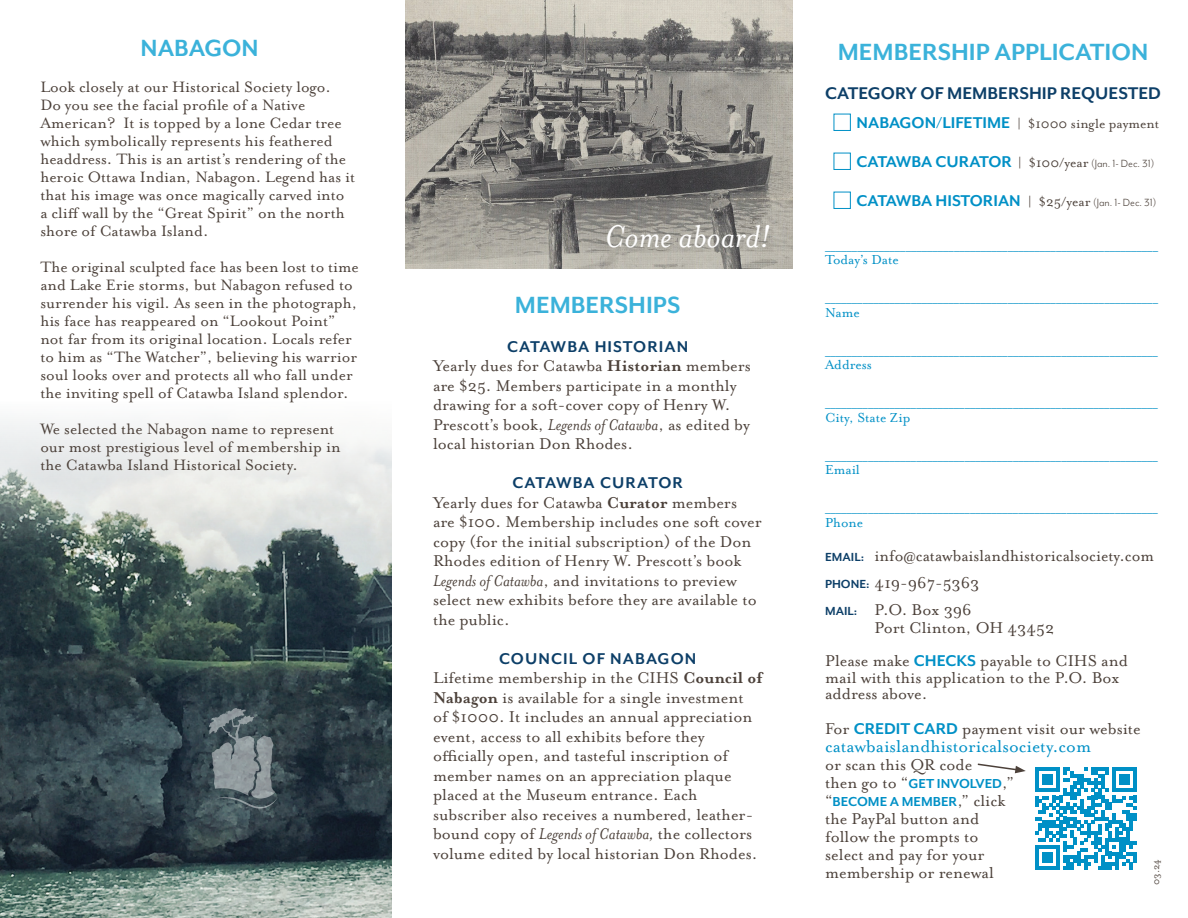
<style>
.page{position:relative;width:1188px;height:918px;background:#fff}
.page>*{position:absolute;margin:0;border:0;box-sizing:border-box;transform-origin:0 0}
.t1{font:italic 36px "Mrs Eaves OT";color:#fff;scale:1.04 1}
.t2{font:700 27px "Mr Eaves Mod OT";color:#3bb2da}
.t3{font:19.5px "Mrs Eaves OT";color:#0090c6}
.t4{font:700 19.5px "Mr Eaves Mod OT";color:#0d3f68}
.t5{font:18px/19.5px "Mrs Eaves OT";color:#4c413a}
.t6{font:700 18px/39px "Mr Eaves Mod OT";color:#0090c6}
.t7{font:700 18px "Mr Eaves Mod OT";letter-spacing:.06em;color:#0d3f68}
.t8{font:17.25px/18px "Mrs Eaves OT";color:#4c413a}
.t9{font:15px/13.5px "Mrs Eaves OT";color:#0090c6}
.t10{font:15px "Mrs Eaves OT";color:#4c413a}
.t11{font:700 15px "Mr Eaves Mod OT";color:#0090c6}
.t12{font:10.5px "Mrs Eaves OT";color:#4c413a}
.s1{font-weight:700}
.s2{font-style:italic}
.s3{font-family:"Mr Eaves Mod OT";font-weight:700;font-size:18px;color:#0090c6}
.s4{font-family:"Mrs Eaves OT";font-weight:400;font-size:15px;color:#4c413a}
.s5{font-weight:400;font-size:12px;color:#4c413a}
.s6{font-family:"Mr Eaves Mod OT";font-weight:700;font-size:13.5px;color:#0d3f68}
.s7{font-family:"Mr Eaves Mod OT";font-weight:700;color:#0090c6}
.s8{font-family:"Mr Eaves Mod OT";font-weight:700;font-size:15px;color:#0090c6}
.s9{font-family:"Mrs Eaves OT";font-weight:400;font-size:18px;color:#4c413a}
</style>
<div class="page">
<svg style="left:1035px;top:768px;width:101px;height:101px"></svg>
<img style="left:0;top:419px;width:392px;height:499px">
<svg style="left:284px;top:735px;width:4px;height:23px"></svg>
<svg style="left:286px;top:766px;width:2px;height:24px"></svg>
<svg style="left:209px;top:708px;width:69px;height:101px;background:#667277"></svg>
<div style="left:834px;top:114px;width:17px;height:17px;border:1px solid #0090c6"></div>
<div style="left:834px;top:153px;width:17px;height:17px;border:1px solid #0090c6"></div>
<div style="left:834px;top:192px;width:17px;height:17px;border:1px solid #0090c6"></div>
<img style="left:406px;top:0;width:386px;height:268px">
<svg style="left:977px;top:763px;width:49px;height:10px"></svg>
<h2 class="t2" style="left:141px;top:32px;width:120px">NABAGON</h2>
<p class="t8" style="left:40px;top:77px;width:316px">Look closely at our Historical Society logo.<br>Do you see the facial profile of a Native American? It is topped by a lone Cedar tree which symbolically represents his feathered headdress. This is an artist’s rendering of the heroic Ottawa Indian, Nabagon. Legend has it that his image was once magically carved into a cliff wall by the “Great Spirit” on the north shore of Catawba Island.</p>
<p class="t8" style="left:40px;top:257px;width:320px">The original sculpted face has been lost to time and Lake Erie storms, but Nabagon refused to surrender his vigil. As seen in the photograph, his face has reappeared on “Lookout Point” not far from its original location. Locals refer to him as “The Watcher”, believing his warrior soul looks over and protects all who fall under the inviting spell of Catawba Island splendor.</p>
<p class="t8" style="left:40px;top:419px;width:302px">We selected the Nabagon name to represent our most prestigious level of membership in the Catawba Island Historical Society.</p>
<h1 class="t1" style="left:605px;top:216px;width:162px">Come aboard!</h1>
<h2 class="t2" style="left:515px;top:289px;width:167px">MEMBERSHIPS</h2>
<p class="t7" style="left:507px;top:336px;width:183px">CATAWBA HISTORIAN</p>
<p class="t5" style="left:433px;top:356px;width:320px">Yearly dues for Catawba <span class="s1">Historian</span> members are $25. Members participate in a monthly drawing for a soft-cover copy of Henry W.<br>Prescott’s book, <span class="s2">Legends of Catawba</span>, as edited by local historian Don Rhodes.</p>
<p class="t7" style="left:512px;top:473px;width:172px">CATAWBA CURATOR</p>
<p class="t5" style="left:433px;top:492px;width:330px">Yearly dues for Catawba <span class="s1">Curator</span> members are $100. Membership includes one soft cover copy (for the initial subscription) of the Don Rhodes edition of Henry W. Prescott’s book <span class="s2">Legends of Catawba</span>, and invitations to preview select new exhibits before they are available to the public.</p>
<p class="t7" style="left:499px;top:648px;width:199px">COUNCIL OF NABAGON</p>
<p class="t5" style="left:433px;top:668px;width:331px">Lifetime membership in the CIHS <span class="s1">Council of Nabagon</span> is available for a single investment of $1000. It includes an annual appreciation event, access to all exhibits before they officially open, and tasteful inscription of member names on an appreciation plaque placed at the Museum entrance. Each subscriber also receives a numbered, leather&shy;bound copy of <span class="s2">Legends of Catawba,</span> the collectors volume edited by local historian Don Rhodes.</p>
<h2 class="t2" style="left:838px;top:37px;width:312px">MEMBERSHIP APPLICATION</h2>
<p class="t4" style="left:825px;top:82px;width:337px">CATEGORY OF MEMBERSHIP REQUESTED</p>
<p class="t10" style="left:857px;top:115px;width:304px"><span class="s3">NABAGON/LIFETIME</span> | $1000 single payment</p>
<p class="t6" style="left:857px;top:142px;width:301px">CATAWBA CURATOR <span class="s4">| $100/year</span> <span class="s5">(Jan. 1- Dec. 31)<br></span>CATAWBA HISTORIAN <span class="s4">| $25/year</span> <span class="s5">(Jan. 1- Dec. 31)</span></p>
<p class="t9" style="left:825px;top:239px;width:334px">______________________________________________________________<br>Today’s Date</p>
<p class="t9" style="left:825px;top:292px;width:334px">______________________________________________________________<br>Name</p>
<p class="t9" style="left:825px;top:344px;width:334px">______________________________________________________________<br>Address</p>
<p class="t9" style="left:825px;top:397px;width:334px">______________________________________________________________<br>City, State Zip</p>
<p class="t9" style="left:825px;top:449px;width:334px">______________________________________________________________<br>Email</p>
<p class="t9" style="left:825px;top:502px;width:334px">______________________________________________________________<br>Phone</p>
<p class="t5" style="left:825px;top:542px;width:331px;line-height:27px"><span class="s6">EMAIL:</span> info@catawbaislandhistoricalsociety.com<br><span class="s6">PHONE:</span> 419-967-5363<br><span class="s6">MAIL:</span> P.O. Box 396</p>
<p class="t5" style="left:825px;top:611px;width:304px;line-height:33px;text-indent:50px">Port Clinton, OH 43452<br>Please make <span class="s7">CHECKS</span> payable to CIHS and</p>
<p class="t5" style="left:825px;top:669px;width:296px;line-height:16.5px">mail with this application to the P.O. Box address above.</p>
<p class="t5" style="left:825px;top:719px;width:317px">For <span class="s7">CREDIT CARD</span> payment visit our website</p>
<p class="t3" style="left:825px;top:735px;width:268px">catawbaislandhistoricalsociety.com</p>
<p class="t5" style="left:825px;top:755px;width:190px;line-height:18px">or scan this QR code<br>then go to “<span class="s8">GET INVOLVED</span>,”</p>
<p class="t11" style="left:825px;top:793px;width:182px"><span class="s9">“</span>BECOME A MEMBER<span class="s9">,” click</span></p>
<p class="t5" style="left:825px;top:809px;width:170px;line-height:18px">the PayPal button and follow the prompts to select and pay for your membership or renewal</p>
<p class="t12" style="left:1150px;top:885px;width:27px;rotate:-90deg">03.24</p>
</div>
